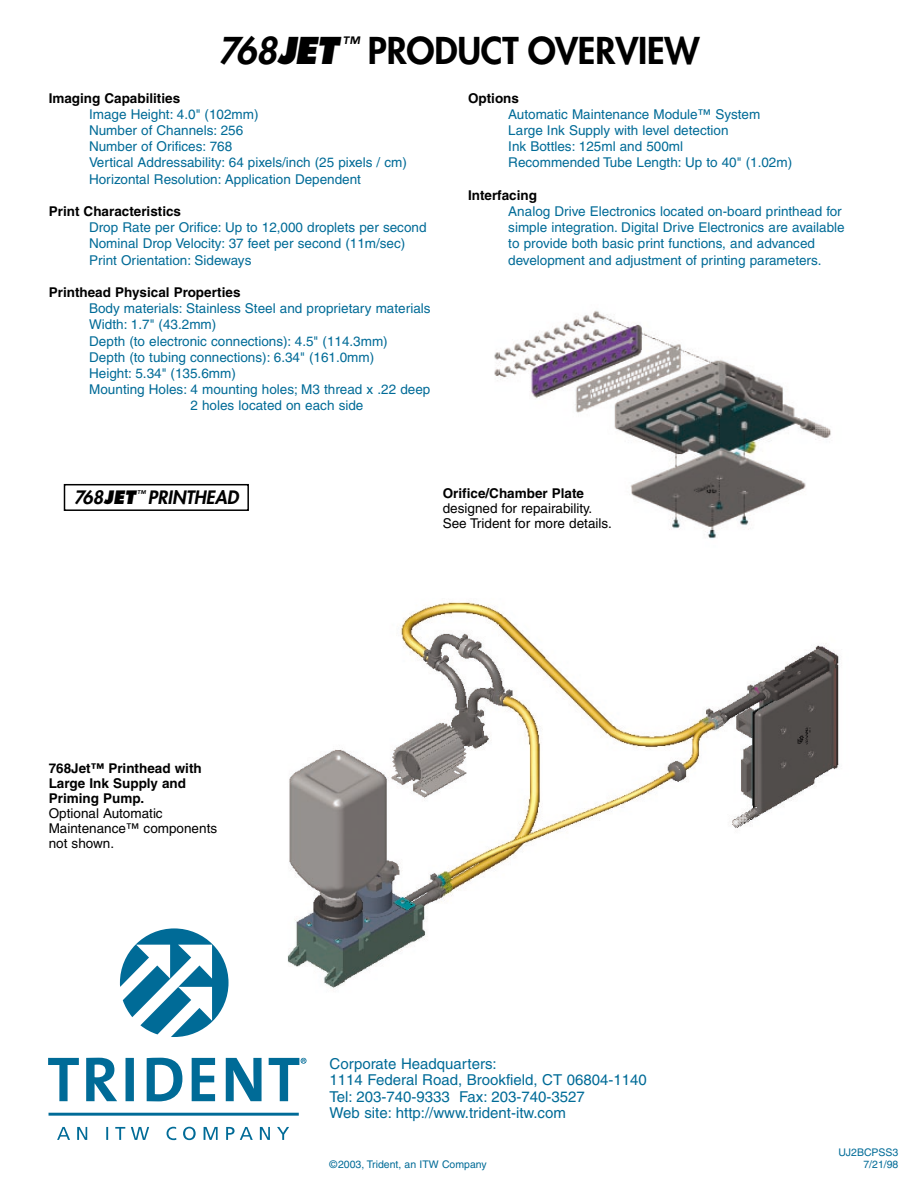
<style>
.page{position:relative;width:918px;height:1188px;background:#fff}
.page>*{position:absolute;margin:0;border:0;box-sizing:border-box;transform-origin:0 0}
.t1{font:800 36px "Futura";letter-spacing:-.005em;color:#000}
.t2{font:italic 800 18px "Futura";color:#000}
.t3{font:15px/16.5px "Helvetica";color:#006b97}
.t4{font:13.5px/16.2px "Helvetica";color:#006b97}
.t5{font:700 13.5px/15px "Helvetica";color:#000}
.t6{font:13.5px/15px "Helvetica";color:#000}
.t7{font:10.5px/12px "Helvetica";color:#006b97;text-align:right}
.s1{font-style:italic}
.s2{font-style:inherit}
</style>
<div class="page">
<svg style="left:120px;top:928px;width:109px;height:109px"></svg>
<svg style="left:48px;top:1058px;width:259px;height:82px"></svg>
<img style="left:287px;top:602px;width:552px;height:386px">
<img style="left:494px;top:311px;width:337px;height:228px">
<div style="left:64px;top:484px;width:185px;height:27px;border:2px solid #000"></div>
<h1 class="t1" style="left:218px;top:34px;width:483px"><span class="s1">768</span><span class="s1">JET</span> <sup>™</sup> PRODUCT OVERVIEW</h1>
<p class="t5" style="left:49px;top:92px;width:133px">Imaging Capabilities</p>
<p class="t4" style="left:89px;top:107px;width:319px">Image Height: 4.0" (102mm)<br>Number of Channels: 256<br>Number of Orifices: 768<br>Vertical Addressability: 64 pixels/inch (25 pixels / cm)<br>Horizontal Resolution: Application Dependent</p>
<p class="t5" style="left:49px;top:205px;width:134px">Print Characteristics</p>
<p class="t4" style="left:89px;top:221px;width:339px">Drop Rate per Orifice: Up to 12,000 droplets per second<br>Nominal Drop Velocity: 37 feet per second (11m/sec)<br>Print Orientation: Sideways</p>
<p class="t5" style="left:49px;top:286px;width:193px">Printhead Physical Properties</p>
<p class="t4" style="left:89px;top:302px;width:343px">Body materials: Stainless Steel and proprietary materials</p>
<p class="t4" style="left:89px;top:318px;width:129px">Width: 1.7" (43.2mm)</p>
<p class="t4" style="left:89px;top:334px;width:300px">Depth (to electronic connections): 4.5" (114.3mm)</p>
<p class="t4" style="left:89px;top:350px;width:287px">Depth (to tubing connections): 6.34" (161.0mm)</p>
<p class="t4" style="left:89px;top:366px;width:148px">Height: 5.34" (135.6mm)</p>
<p class="t4" style="left:89px;top:383px;width:343px">Mounting Holes: 4 mounting holes; M3 thread x .22 deep</p>
<p class="t4" style="left:190px;top:399px;width:174px">2 holes located on each side</p>
<p class="t5" style="left:468px;top:92px;width:52px">Options</p>
<p class="t4" style="left:508px;top:107px;width:285px">Automatic Maintenance Module™ System Large Ink Supply with level detection<br>Ink Bottles: 125ml and 500ml<br>Recommended Tube Length: Up to 40" (1.02m)</p>
<p class="t5" style="left:468px;top:189px;width:70px">Interfacing</p>
<p class="t4" style="left:508px;top:204px;width:338px">Analog Drive Electronics located on-board printhead for simple integration. Digital Drive Electronics are available to provide both basic print functions, and advanced development and adjustment of printing parameters.</p>
<h2 class="t2" style="left:74px;top:489px;width:166px">768<span class="s2">JET</span> <sup>™</sup> PRINTHEAD</h2>
<p class="t5" style="left:443px;top:487px;width:143px">Orifice/Chamber Plate</p>
<p class="t6" style="left:443px;top:502px;width:171px">designed for repairability.<br>See Trident for more details.</p>
<p class="t5" style="left:49px;top:762px;width:155px">768Jet™ Printhead with<br>Large Ink Supply and<br>Priming Pump.</p>
<p class="t6" style="left:49px;top:807px;width:170px">Optional Automatic<br>Maintenance™ components not shown.</p>
<p class="t3" style="left:330px;top:1057px;width:319px">Corporate Headquarters:<br>1114 Federal Road, Brookfield, CT 06804-1140<br>Tel: 203-740-9333 Fax: 203-740-3527<br>Web site: http://www.trident-itw.com</p>
<p class="t7" style="left:330px;top:1159px;width:159px">©2003, Trident, an ITW Company</p>
<p class="t7" style="left:838px;top:1147px;width:62px">UJ2BCPSS3<br>7/21/98</p>
</div>
